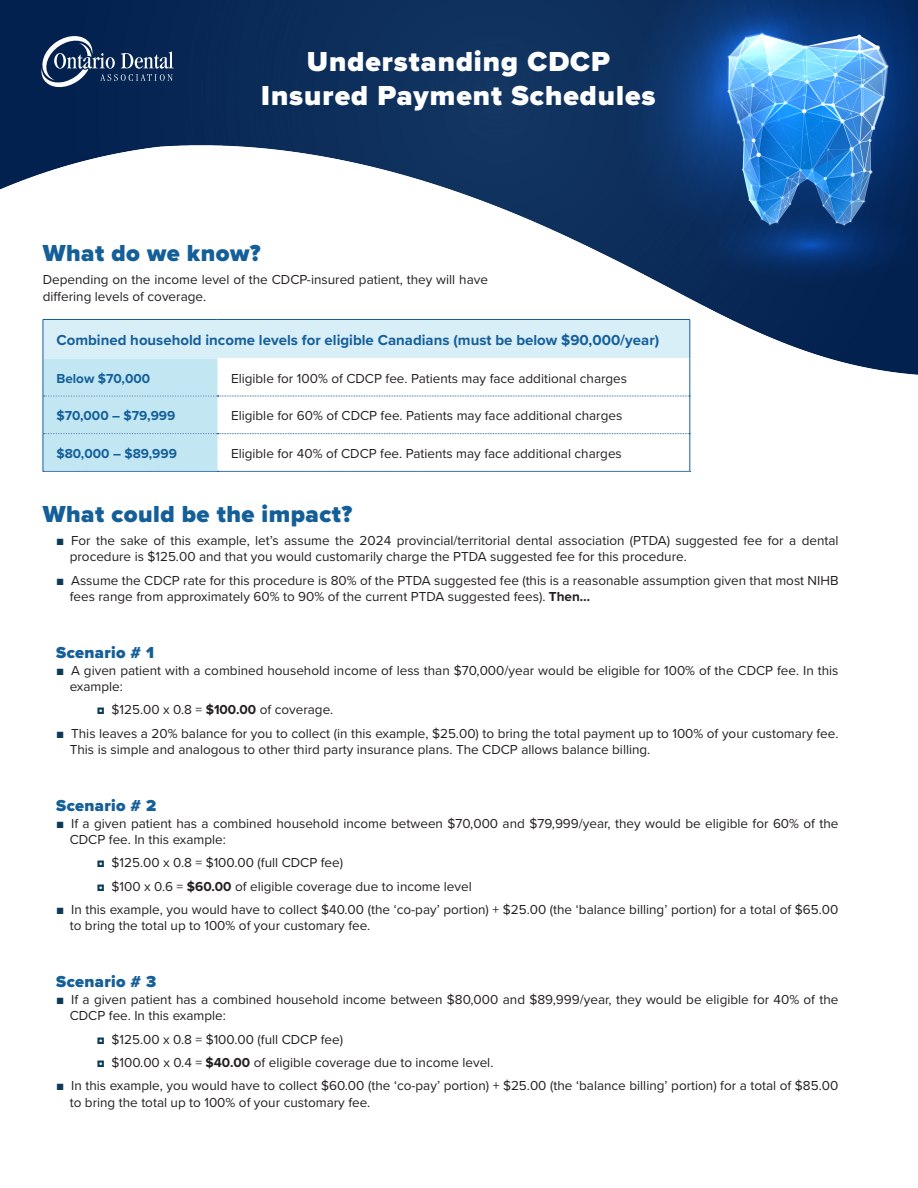
<style>
.page{position:relative;width:918px;height:1188px;background:#fff}
.page>*{position:absolute;margin:0;border:0;box-sizing:border-box;transform-origin:0 0}
.t1{font:900 28.5px/34.2px "Proxima Nova";letter-spacing:.035em;color:#fff;text-align:center}
.Text_question{font:900 24px "Proxima Nova";letter-spacing:.02em;color:#155f99}
.Text_question-2{font:900 16.5px "Proxima Nova";letter-spacing:.02em;color:#155f99}
.Table_header{font:700 15px "Proxima Nova";color:#155f99}
.Text_indented{font:13.5px/16.5px "Proxima Nova";color:#231f20}
.Table_content{font:13.5px "Proxima Nova";color:#231f20}
.Table_Left_column{font:700 13.5px "Proxima Nova";color:#155f99}
.s1{font-family:"Arial";color:#0b3b57}
.s2{font-weight:700}
.s3{font-family:"Arial";font-weight:900;color:#0b3b57}
</style>
<div class="page">
<img style="left:0;top:0;width:918px;height:395px">
<svg style="left:39px;top:34px;width:135px;height:56px;background:#2e476d"></svg>
<div style="left:43px;top:320px;width:647px;height:38px;background:#d9eff7"></div>
<hr style="left:43px;top:319px;width:175px;height:1px;background:#155f99">
<hr style="left:43px;top:320px;width:1px;height:38px;background:#155f99">
<hr style="left:218px;top:319px;width:472px;height:1px;background:#155f99">
<hr style="left:690px;top:320px;width:1px;height:38px;background:#155f99">
<svg style="left:43px;top:358px;width:648px;height:114px"></svg>
<p class="t1" style="left:261px;top:44px;width:396px">Understanding CDCP<br>Insured Payment Schedules</p>
<p class="Text_question" style="left:43px;top:235px;width:220px">What do we know?</p>
<p class="Text_indented" style="left:43px;top:271px;width:447px">Depending on the income level of the CDCP-insured patient, they will have differing levels of coverage.</p>
<p class="Table_header" style="left:56px;top:329px;width:604px">Combined household income levels for eligible Canadians (must be below $90,000/year)</p>
<p class="Table_Left_column" style="left:56px;top:368px;width:95px">Below $70,000</p>
<p class="Table_content" style="left:231px;top:368px;width:398px">Eligible for 100% of CDCP fee. Patients may face additional charges</p>
<p class="Table_Left_column" style="left:56px;top:406px;width:120px">$70,000 – $79,999</p>
<p class="Table_content" style="left:231px;top:406px;width:393px">Eligible for 60% of CDCP fee. Patients may face additional charges</p>
<p class="Table_Left_column" style="left:56px;top:443px;width:122px">$80,000 – $89,999</p>
<p class="Table_content" style="left:231px;top:443px;width:392px">Eligible for 40% of CDCP fee. Patients may face additional charges</p>
<p class="Text_question" style="left:43px;top:496px;width:311px">What could be the impact?</p>
<p class="Text_indented" style="left:70px;top:532px;width:770px;text-indent:-14px"><span class="s1">■</span> For the sake of this example, let’s assume the 2024 provincial/territorial dental association (PTDA) suggested fee for a dental procedure is $125.00 and that you would customarily charge the PTDA suggested fee for this procedure.</p>
<p class="Text_indented" style="left:70px;top:571px;width:770px;text-indent:-14px"><span class="s1">■</span> Assume the CDCP rate for this procedure is 80% of the PTDA suggested fee (this is a reasonable assumption given that most NIHB fees range from approximately 60% to 90% of the current PTDA suggested fees). <span class="s2">Then…</span></p>
<p class="Text_question-2" style="left:56px;top:640px;width:99px">Scenario # 1</p>
<p class="Text_indented" style="left:70px;top:661px;width:770px;text-indent:-14px"><span class="s1">■</span> A given patient with a combined household income of less than $70,000/year would be eligible for 100% of the CDCP fee. In this example:</p>
<p class="Text_indented" style="left:97px;top:701px;width:238px"><span class="s3">◘</span> $125.00 x 0.8 = <span class="s2">$100.00</span> of coverage.</p>
<p class="Text_indented" style="left:70px;top:724px;width:770px;text-indent:-14px"><span class="s1">■</span> This leaves a 20% balance for you to collect (in this example, $25.00) to bring the total payment up to 100% of your customary fee.<br>This is simple and analogous to other third party insurance plans. The CDCP allows balance billing.</p>
<p class="Text_question-2" style="left:56px;top:793px;width:101px">Scenario # 2</p>
<p class="Text_indented" style="left:70px;top:814px;width:770px;text-indent:-14px"><span class="s1">■</span> If a given patient has a combined household income between $70,000 and $79,999/year, they would be eligible for 60% of the<br>CDCP fee. In this example:</p>
<p class="Text_indented" style="left:97px;top:854px;width:248px"><span class="s3">◘</span> $125.00 x 0.8 = $100.00 (full CDCP fee)</p>
<p class="Text_indented" style="left:97px;top:877px;width:376px"><span class="s3">◘</span> $100 x 0.6 = <span class="s2">$60.00</span> of eligible coverage due to income level</p>
<p class="Text_indented" style="left:70px;top:901px;width:770px;text-indent:-14px"><span class="s1">■</span> In this example, you would have to collect $40.00 (the ‘co-pay’ portion) + $25.00 (the ‘balance billing’ portion) for a total of $65.00 to bring the total up to 100% of your customary fee.</p>
<p class="Text_question-2" style="left:56px;top:970px;width:102px">Scenario # 3</p>
<p class="Text_indented" style="left:70px;top:991px;width:770px;text-indent:-14px"><span class="s1">■</span> If a given patient has a combined household income between $80,000 and $89,999/year, they would be eligible for 40% of the<br>CDCP fee. In this example:</p>
<p class="Text_indented" style="left:97px;top:1030px;width:248px"><span class="s3">◘</span> $125.00 x 0.8 = $100.00 (full CDCP fee)</p>
<p class="Text_indented" style="left:97px;top:1054px;width:398px"><span class="s3">◘</span> $100.00 x 0.4 = <span class="s2">$40.00</span> of eligible coverage due to income level.</p>
<p class="Text_indented" style="left:70px;top:1077px;width:770px;text-indent:-14px"><span class="s1">■</span> In this example, you would have to collect $60.00 (the ‘co-pay’ portion) + $25.00 (the ‘balance billing’ portion) for a total of $85.00 to bring the total up to 100% of your customary fee.</p>
</div>
